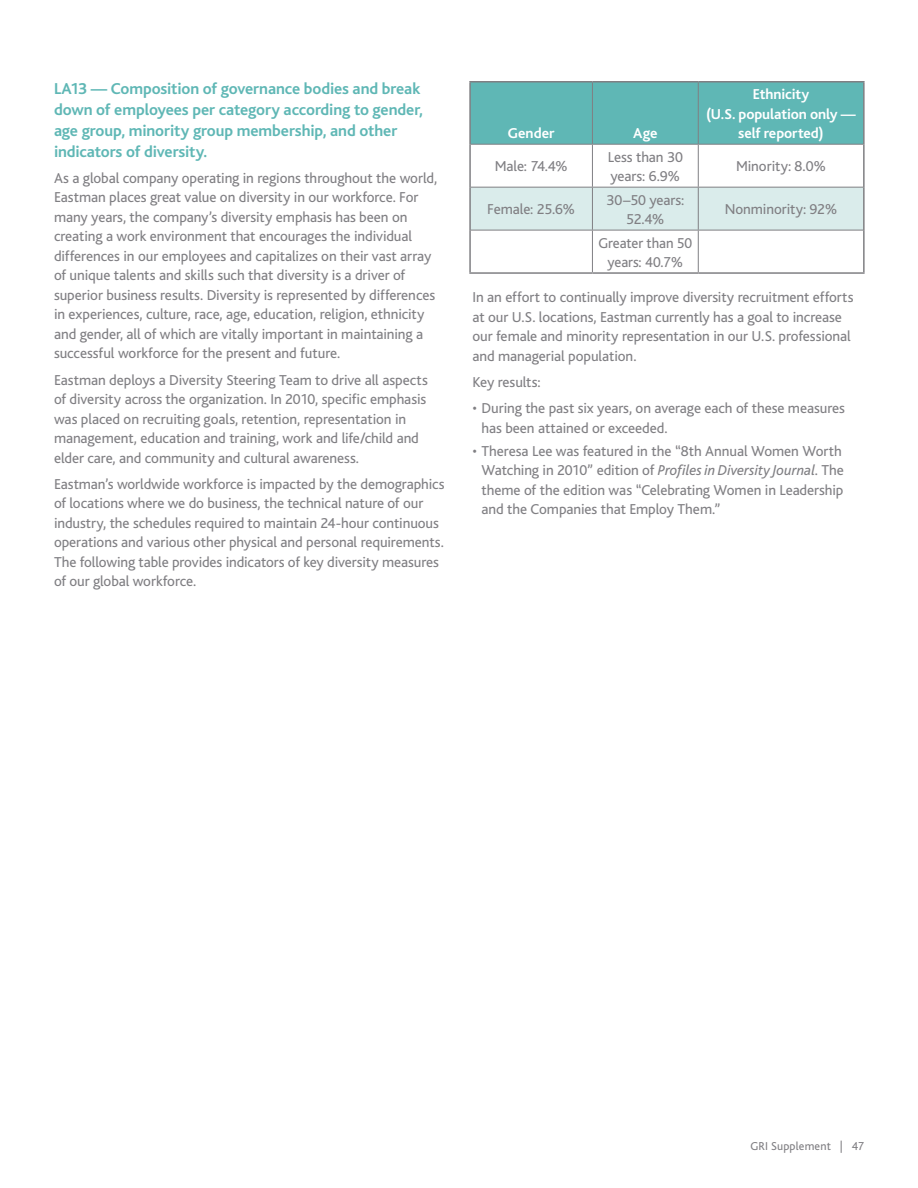
<style>
.page{position:relative;width:918px;height:1188px;background:#fff}
.page>*{position:absolute;margin:0;border:0;box-sizing:border-box;transform-origin:0 0}
.t1{font:700 16.5px/21px "Bliss";letter-spacing:-.01em;color:#5fb7b5}
.t2{font:15px/19.5px "Bliss";letter-spacing:-.005em;color:#807f83}
.t3{font:700 15px/19.5px "Bliss";letter-spacing:-.005em;color:#fff;text-align:center}
.t4{font:12px "Bliss";letter-spacing:.015em;color:#807f83}
.s1{font-style:italic}
</style>
<div class="page">
<div style="left:470px;top:82px;width:394px;height:62px;background:#5fb7b5"></div>
<div style="left:471px;top:188px;width:392px;height:42px;background:#daeceb"></div>
<hr style="left:469px;top:81px;width:123px;height:1px;background:#807f83">
<hr style="left:469px;top:83px;width:2px;height:61px;background:#807f83">
<hr style="left:592px;top:81px;width:106px;height:1px;background:#807f83">
<hr style="left:698px;top:81px;width:167px;height:1px;background:#807f83">
<hr style="left:863px;top:83px;width:2px;height:61px;background:#807f83">
<hr style="left:469px;top:144px;width:2px;height:43px;background:#807f83">
<hr style="left:863px;top:144px;width:2px;height:43px;background:#807f83">
<hr style="left:469px;top:187px;width:2px;height:43px;background:#807f83">
<hr style="left:863px;top:187px;width:2px;height:43px;background:#807f83">
<hr style="left:469px;top:230px;width:2px;height:42px;background:#807f83">
<hr style="left:863px;top:230px;width:2px;height:42px;background:#807f83">
<hr style="left:469px;top:272px;width:123px;height:2px;background:#807f83">
<hr style="left:592px;top:272px;width:106px;height:2px;background:#807f83">
<hr style="left:698px;top:272px;width:167px;height:2px;background:#807f83">
<hr style="left:592px;top:83px;width:1px;height:61px;background:#807f83">
<hr style="left:698px;top:83px;width:1px;height:61px;background:#807f83">
<hr style="left:471px;top:144px;width:121px;height:1px;background:#807f83">
<hr style="left:592px;top:144px;width:106px;height:1px;background:#807f83">
<hr style="left:592px;top:145px;width:1px;height:42px;background:#807f83">
<hr style="left:698px;top:144px;width:165px;height:1px;background:#807f83">
<hr style="left:698px;top:145px;width:1px;height:42px;background:#807f83">
<hr style="left:471px;top:187px;width:121px;height:1px;background:#807f83">
<hr style="left:592px;top:187px;width:106px;height:1px;background:#807f83">
<hr style="left:592px;top:188px;width:1px;height:42px;background:#807f83">
<hr style="left:698px;top:187px;width:165px;height:1px;background:#807f83">
<hr style="left:698px;top:188px;width:1px;height:42px;background:#807f83">
<hr style="left:471px;top:230px;width:121px;height:1px;background:#807f83">
<hr style="left:592px;top:230px;width:106px;height:1px;background:#807f83">
<hr style="left:592px;top:230px;width:1px;height:42px;background:#807f83">
<hr style="left:698px;top:230px;width:165px;height:1px;background:#807f83">
<hr style="left:698px;top:230px;width:1px;height:42px;background:#807f83">
<p class="t1" style="left:54px;top:78px;width:370px">LA13 — Composition of governance bodies and break down of employees per category according to gender, age group, minority group membership, and other indicators of diversity.</p>
<p class="t2" style="left:54px;top:168px;width:385px">As a global company operating in regions throughout the world, Eastman places great value on diversity in our workforce. For many years, the company’s diversity emphasis has been on creating a work environment that encourages the individual differences in our employees and capitalizes on their vast array of unique talents and skills such that diversity is a driver of superior business results. Diversity is represented by differences in experiences, culture, race, age, education, religion, ethnicity and gender, all of which are vitally important in maintaining a successful workforce for the present and future.</p>
<p class="t2" style="left:54px;top:370px;width:375px">Eastman deploys a Diversity Steering Team to drive all aspects of diversity across the organization. In 2010, specific emphasis was placed on recruiting goals, retention, representation in management, education and training, work and life/child and elder care, and community and cultural awareness.</p>
<p class="t2" style="left:54px;top:474px;width:392px">Eastman’s worldwide workforce is impacted by the demographics of locations where we do business, the technical nature of our industry, the schedules required to maintain 24-hour continuous operations and various other physical and personal requirements.<br>The following table provides indicators of key diversity measures of our global workforce.</p>
<p class="t3" style="left:508px;top:124px;width:48px">Gender</p>
<p class="t3" style="left:633px;top:124px;width:26px">Age</p>
<p class="t3" style="left:706px;top:85px;width:151px">Ethnicity<br>(U.S. population only — self reported)</p>
<p class="t2" style="left:495px;top:157px;width:74px">Male: 74.4%</p>
<p class="t2" style="left:608px;top:147px;width:77px">Less than 30 years: 6.9%</p>
<p class="t2" style="left:736px;top:157px;width:91px">Minority: 8.0%</p>
<p class="t2" style="left:487px;top:200px;width:89px">Female: 25.6%</p>
<p class="t2" style="left:606px;top:190px;width:79px;text-align:center">30–50 years:<br>52.4%</p>
<p class="t2" style="left:725px;top:200px;width:114px">Nonminority: 92%</p>
<p class="t2" style="left:598px;top:233px;width:95px;text-align:center">Greater than 50 years: 40.7%</p>
<p class="t2" style="left:472px;top:288px;width:383px">In an effort to continually improve diversity recruitment efforts at our U.S. locations, Eastman currently has a goal to increase our female and minority representation in our U.S. professional and managerial population.</p>
<p class="t2" style="left:472px;top:373px;width:70px">Key results:</p>
<p class="t2" style="left:482px;top:399px;width:365px;text-indent:-9px">• During the past six years, on average each of these measures has been attained or exceeded.</p>
<p class="t2" style="left:482px;top:442px;width:364px;text-indent:-9px">• Theresa Lee was featured in the “8th Annual Women Worth Watching in 2010” edition of <span class="s1">Profiles in Diversity Journal</span>. The theme of the edition was “Celebrating Women in Leadership and the Companies that Employ Them.”</p>
<p class="t4" style="left:750px;top:1140px;width:115px">GRI Supplement | 47</p>
</div>
